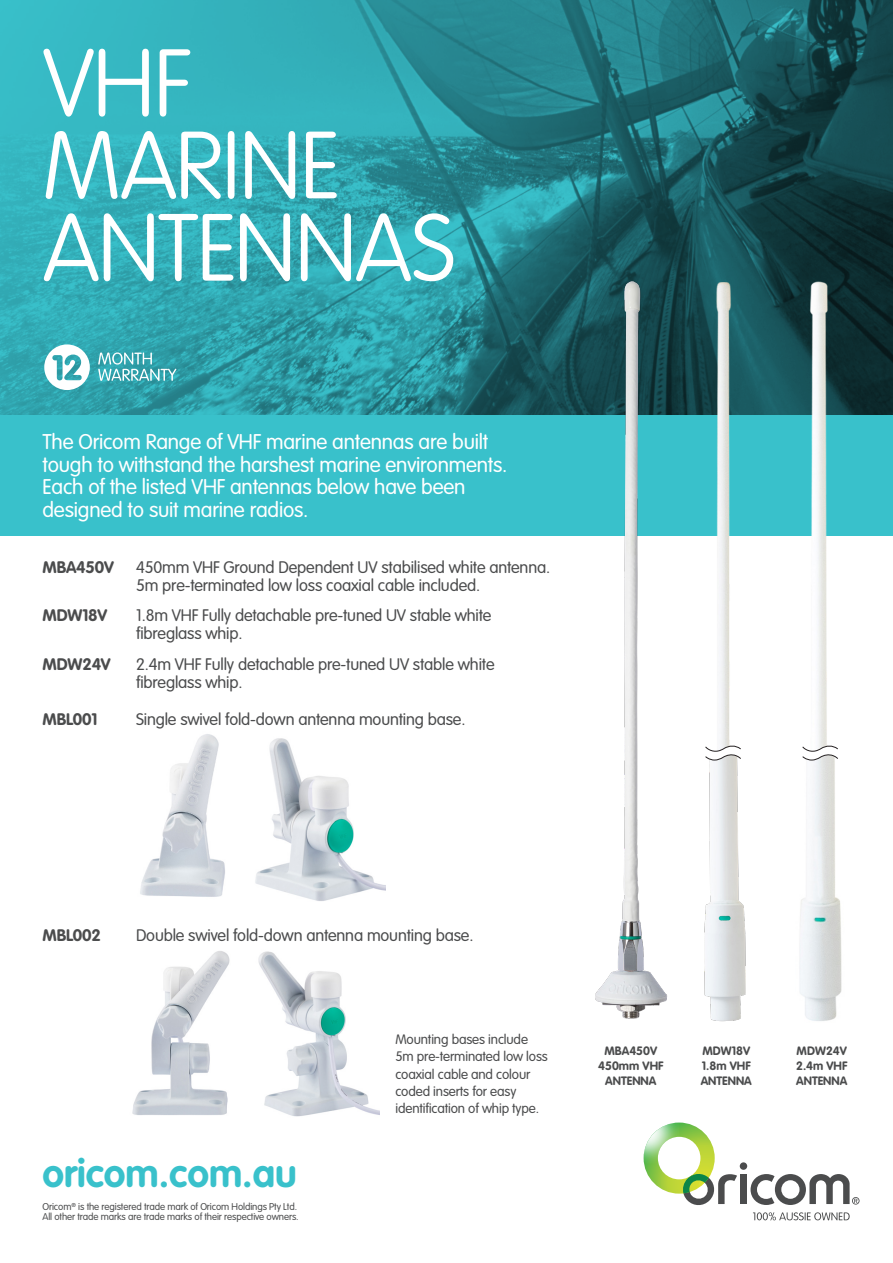
<style>
.page{position:relative;width:893px;height:1263px;background:#fff}
.page>*{position:absolute;margin:0;border:0;box-sizing:border-box;transform-origin:0 0}
.t1{font:100 93.75px/82.3px "VAG Rounded";letter-spacing:-.02em;color:#fff}
.t2{font:700 39px "VAG Rounded";color:#39c1cb}
.t3{font:300 21px/22.5px "VAG Rounded";letter-spacing:-.01em;color:#fff}
.t4{font:300 16.5px/18px "VAG Rounded";letter-spacing:-.01em;color:#4b4c4d}
.t5{font:700 16.5px "VAG Rounded";letter-spacing:-.01em;color:#4b4c4d}
.t6{font:300 13.5px/17.2px "VAG Rounded";letter-spacing:-.01em;color:#4b4c4d}
.t7{font:700 12px "VAG Rounded";color:#4b4c4d}
.t8{font:300 9.75px/10.5px "VAG Rounded";letter-spacing:-.01em;color:#4b4c4d}
</style>
<div class="page">
<img style="left:140px;top:734px;width:85px;height:163px">
<div style="left:0;top:0;width:893px;height:535px;background:#39c1cb"></div>
<img style="left:0;top:0;width:893px;height:415px">
<img style="left:587px;top:260px;width:85px;height:759px">
<img style="left:799px;top:760px;width:43px;height:261px">
<img style="left:704px;top:760px;width:42px;height:262px">
<img style="left:783px;top:271px;width:72px;height:474px">
<img style="left:695px;top:264px;width:60px;height:481px">
<svg style="left:753px;top:1212px;width:97px;height:8px"></svg>
<div style="left:740px;top:1175px;width:7px;height:29px;background:#4b4c4d"></div>
<div style="left:740px;top:1162px;width:7px;height:8px;background:#4b4c4d;border-radius:50%"></div>
<svg style="left:644px;top:1122px;width:93px;height:83px"></svg>
<img style="left:644px;top:1122px;width:35px;height:42px">
<svg style="left:750px;top:1174px;width:109px;height:31px"></svg>
<svg style="left:44px;top:344px;width:46px;height:46px"></svg>
<svg style="left:98px;top:352px;width:78px;height:29px"></svg>
<svg style="left:705px;top:745px;width:36px;height:15px"></svg>
<svg style="left:802px;top:745px;width:36px;height:15px"></svg>
<img style="left:255px;top:738px;width:130px;height:163px">
<img style="left:132px;top:951px;width:98px;height:164px">
<img style="left:258px;top:951px;width:121px;height:166px">
<p class="t1" style="left:43px;top:42px;width:414px">VHF<br>MARINE<br>ANTENNAS</p>
<p class="t3" style="left:43px;top:431px;width:466px">The Oricom Range of VHF marine antennas are built tough to withstand the harshest marine environments.<br>Each of the listed VHF antennas below have been designed to suit marine radios.</p>
<p class="t5" style="left:43px;top:557px;width:73px">MBA450V</p>
<p class="t4" style="left:136px;top:558px;width:416px">450mm VHF Ground Dependent UV stabilised white antenna.<br>5m pre-terminated low loss coaxial cable included.</p>
<p class="t5" style="left:43px;top:606px;width:66px">MDW18V</p>
<p class="t4" style="left:136px;top:606px;width:357px">1.8m VHF Fully detachable pre-tuned UV stable white fibreglass whip.</p>
<p class="t5" style="left:43px;top:655px;width:70px">MDW24V</p>
<p class="t4" style="left:136px;top:655px;width:360px">2.4m VHF Fully detachable pre-tuned UV stable white fibreglass whip.</p>
<p class="t5" style="left:43px;top:709px;width:57px">MBL001</p>
<p class="t4" style="left:136px;top:710px;width:331px">Single swivel fold-down antenna mounting base.</p>
<p class="t5" style="left:43px;top:926px;width:60px">MBL002</p>
<p class="t4" style="left:136px;top:926px;width:339px">Double swivel fold-down antenna mounting base.</p>
<p class="t2" style="left:43px;top:1150px;width:256px">oricom.com.au</p>
<p class="t8" style="left:43px;top:1201px;width:258px">Oricom<sup>®</sup> is the registered trade mark of Oricom Holdings Pty Ltd.<br>All other trade marks are trade marks of their respective owners.</p>
<p class="t6" style="left:395px;top:1031px;width:154px">Mounting bases include<br>5m pre-terminated low loss coaxial cable and colour coded inserts for easy identification of whip type.</p>
<p class="t7" style="left:604px;top:1044px;width:54px">MBA450V</p>
<p class="t7" style="left:598px;top:1058px;width:67px">450mm VHF</p>
<p class="t7" style="left:605px;top:1073px;width:53px">ANTENNA</p>
<p class="t7" style="left:702px;top:1044px;width:49px">MDW18V</p>
<p class="t7" style="left:702px;top:1058px;width:50px">1.8m VHF</p>
<p class="t7" style="left:701px;top:1073px;width:53px">ANTENNA</p>
<p class="t7" style="left:797px;top:1044px;width:52px">MDW24V</p>
<p class="t7" style="left:796px;top:1058px;width:53px">2.4m VHF</p>
<p class="t7" style="left:796px;top:1073px;width:53px">ANTENNA</p>
</div>
